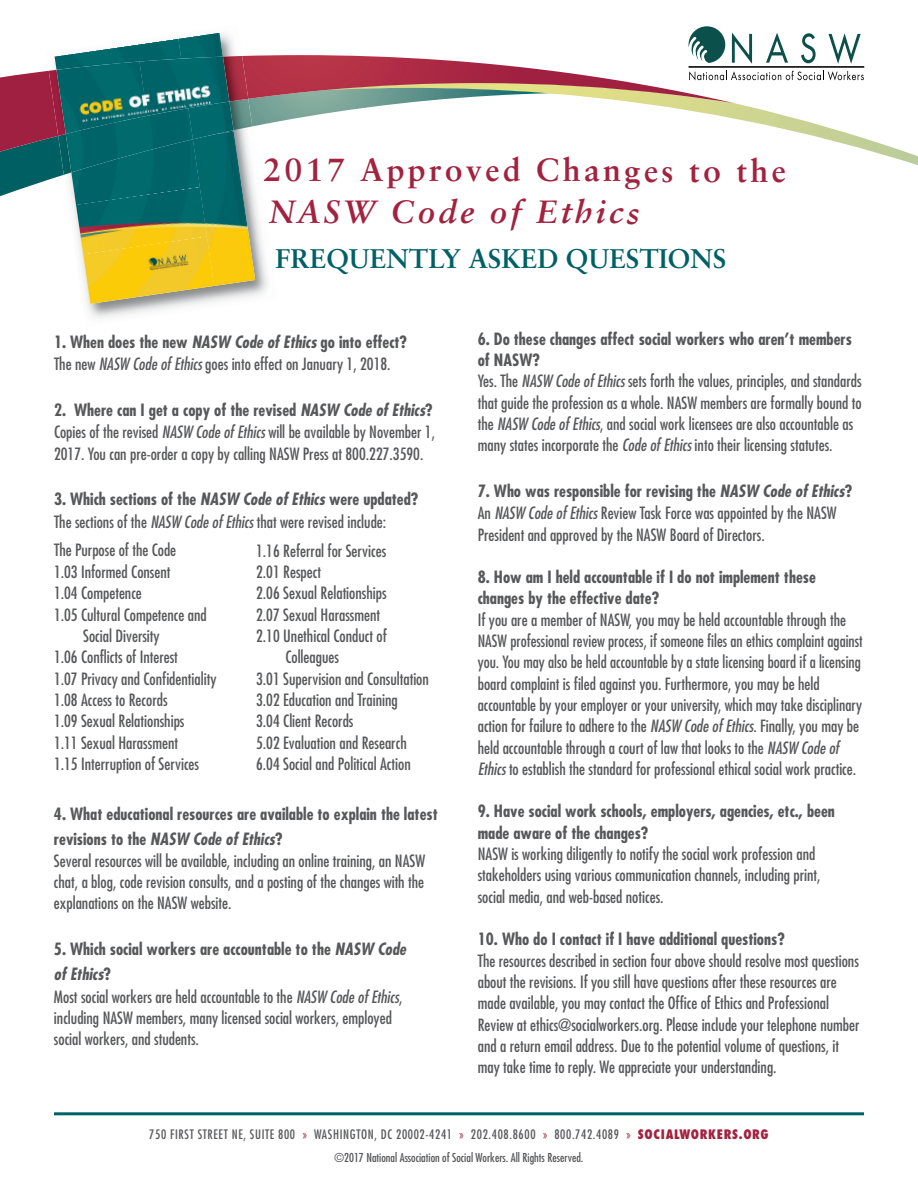
<style>
.page{position:relative;width:918px;height:1188px;background:#fff}
.page>*{position:absolute;margin:0;border:0;box-sizing:border-box;transform-origin:0 0}
.t1{font:700 32.25px "Sabon";letter-spacing:.1em;color:#a2223f}
.t2{font:italic 700 32.25px "Sabon";letter-spacing:.1em;color:#a2223f}
.t3{font:700 27px "Sabon";color:#006066}
.t4{font:condensed 16.5px/21.3px "Futura";color:#57585a}
.t5{font:700 condensed 16.5px/21.3px "Futura";color:#57585a}
.t6{font:condensed 12.75px "Futura";letter-spacing:.05em;color:#57585a}
.t7{font:condensed 12px "Futura";color:#57585a}
.s1{font-weight:700}
.s2{font-weight:700;font-style:italic}
.s3{font-style:italic}
.s4{color:#a2223f}
.s5{font-weight:800;color:#a2223f}
</style>
<div class="page">
<hr style="left:54px;top:1112px;width:810px;height:3px;background:#006066">
<svg style="left:771px;top:126px;width:147px;height:39px"></svg>
<svg style="left:277px;top:26px;width:587px;height:100px"></svg>
<img style="left:46px;top:54px;width:231px;height:264px">
<img style="left:58px;top:99px;width:194px;height:76px">
<img style="left:49px;top:56px;width:199px;height:80px">
<img style="left:83px;top:255px;width:131px;height:49px">
<img style="left:193px;top:131px;width:62px;height:155px">
<img style="left:76px;top:187px;width:131px;height:68px">
<div style="left:71px;top:139px;width:129px;height:66px;background:#006468"></div>
<img style="left:179px;top:33px;width:55px;height:69px">
<img style="left:55px;top:39px;width:126px;height:31px">
<div style="left:66px;top:116px;width:127px;height:56px;background:#006368"></div>
<img style="left:188px;top:102px;width:46px;height:37px">
<img style="left:56px;top:62px;width:91px;height:72px">
<img style="left:139px;top:57px;width:90px;height:59px">
<h1 class="t1" style="left:263px;top:157px;width:524px">2017 Approved Changes to the</h1>
<h1 class="t2" style="left:269px;top:199px;width:371px">NASW Code of Ethics</h1>
<h2 class="t3" style="left:275px;top:247px;width:453px">FREQUENTLY ASKED QUESTIONS</h2>
<p class="t4" style="left:54px;top:332px;width:355px;line-height:22.2px"><span class="s1">1. When does the new</span> <span class="s2">NASW Code of Ethics</span> <span class="s1">go into effect?<br></span>The new <span class="s3">NASW Code of Ethics</span> goes into effect on January 1, 2018.</p>
<p class="t4" style="left:54px;top:400px;width:383px;line-height:21.8px"><span class="s1">2. Where can I get a copy of the revised</span> <span class="s2">NASW Code of Ethics</span><span class="s1">?<br></span>Copies of the revised <span class="s3">NASW Code of Ethics</span> will be available by November 1,<br>2017. You can pre-order a copy by calling NASW Press at 800.227.3590.</p>
<p class="t4" style="left:54px;top:489px;width:366px;line-height:22.2px"><span class="s1">3. Which sections of the</span> <span class="s2">NASW Code of Ethics</span> <span class="s1">were updated?<br></span>The sections of the <span class="s3">NASW Code of Ethics</span> that were revised include:</p>
<p class="t4" style="left:54px;top:541px;width:124px">The Purpose of the Code</p>
<p class="t4" style="left:54px;top:562px;width:118px">1.03 Informed Consent</p>
<p class="t4" style="left:54px;top:583px;width:89px">1.04 Competence</p>
<p class="t4" style="left:54px;top:605px;width:154px">1.05 Cultural Competence and</p>
<p class="t4" style="left:83px;top:626px;width:78px">Social Diversity</p>
<p class="t4" style="left:54px;top:647px;width:125px">1.06 Conflicts of Interest</p>
<p class="t4" style="left:54px;top:669px;width:164px">1.07 Privacy and Confidentiality</p>
<p class="t4" style="left:54px;top:690px;width:115px">1.08 Access to Records</p>
<p class="t4" style="left:54px;top:711px;width:132px">1.09 Sexual Relationships</p>
<p class="t4" style="left:54px;top:733px;width:126px">1.11 Sexual Harassment</p>
<p class="t4" style="left:54px;top:754px;width:147px">1.15 Interruption of Services</p>
<p class="t4" style="left:256px;top:541px;width:132px">1.16 Referral for Services</p>
<p class="t4" style="left:256px;top:562px;width:66px">2.01 Respect</p>
<p class="t4" style="left:256px;top:583px;width:132px">2.06 Sexual Relationships</p>
<p class="t4" style="left:256px;top:605px;width:126px">2.07 Sexual Harassment</p>
<p class="t4" style="left:256px;top:626px;width:132px">2.10 Unethical Conduct of</p>
<p class="t4" style="left:285px;top:647px;width:55px">Colleagues</p>
<p class="t4" style="left:256px;top:669px;width:174px">3.01 Supervision and Consultation</p>
<p class="t4" style="left:256px;top:690px;width:143px">3.02 Education and Training</p>
<p class="t4" style="left:256px;top:712px;width:99px">3.04 Client Records</p>
<p class="t4" style="left:256px;top:733px;width:152px">5.02 Evaluation and Research</p>
<p class="t4" style="left:256px;top:754px;width:156px">6.04 Social and Political Action</p>
<p class="t5" style="left:54px;top:803px;width:385px;line-height:24.3px">4. What educational resources are available to explain the latest revisions to the <span class="s3">NASW Code of Ethics</span>?</p>
<p class="t4" style="left:54px;top:851px;width:373px;text-align:justify">Several resources will be available, including an online training, an NASW chat, a blog, code revision consults, and a posting of the changes with the explanations on the NASW website.</p>
<p class="t5" style="left:54px;top:938px;width:354px;line-height:25.2px">5. Which social workers are accountable to the <span class="s3">NASW Code of Ethics</span>?</p>
<p class="t4" style="left:54px;top:987px;width:350px">Most social workers are held accountable to the <span class="s3">NASW Code of Ethics</span>, including NASW members, many licensed social workers, employed social workers, and students.</p>
<p class="t4" style="left:478px;top:329px;width:385px"><span class="s1">6. Do these changes affect social workers who aren’t members of NASW?<br></span>Yes. The <span class="s3">NASW Code of Ethics</span> sets forth the values, principles, and standards that guide the profession as a whole. NASW members are formally bound to the <span class="s3">NASW Code of Ethics</span>, and social work licensees are also accountable as many states incorporate the <span class="s3">Code of Ethics</span> into their licensing statutes.</p>
<p class="t4" style="left:478px;top:481px;width:376px;line-height:21.8px"><span class="s1">7. Who was responsible for revising the</span> <span class="s2">NASW Code of Ethics</span><span class="s1">?<br></span>An <span class="s3">NASW Code of Ethics</span> Review Task Force was appointed by the NASW<br>President and approved by the NASW Board of Directors.</p>
<p class="t5" style="left:478px;top:568px;width:340px">8. How am I held accountable if I do not implement these changes by the effective date?</p>
<p class="t4" style="left:478px;top:610px;width:387px">If you are a member of NASW, you may be held accountable through the NASW professional review process, if someone files an ethics complaint against you. You may also be held accountable by a state licensing board if a licensing board complaint is filed against you. Furthermore, you may be held accountable by your employer or your university, which may take disciplinary action for failure to adhere to the <span class="s3">NASW Code of Ethics</span>. Finally, you may be held accountable through a court of law that looks to the <span class="s3">NASW Code of Ethics</span> to establish the standard for professional ethical social work practice.</p>
<p class="t5" style="left:478px;top:802px;width:359px">9. Have social work schools, employers, agencies, etc., been made aware of the changes?</p>
<p class="t4" style="left:478px;top:844px;width:344px">NASW is working diligently to notify the social work profession and stakeholders using various communication channels, including print, social media, and web-based notices.</p>
<p class="t5" style="left:478px;top:930px;width:309px">10. Who do I contact if I have additional questions?</p>
<p class="t4" style="left:478px;top:951px;width:383px">The resources described in section four above should resolve most questions about the revisions. If you still have questions after these resources are made available, you may contact the Office of Ethics and Professional Review at ethics@socialworkers.org. Please include your telephone number and a return email address. Due to the potential volume of questions, it may take time to reply. We appreciate your understanding.</p>
<p class="t6" style="left:149px;top:1129px;width:621px">750 FIRST STREET NE, SUITE 800 <span class="s4">»</span> WASHINGTON, DC 20002-4241 <span class="s4">»</span> 202.408.8600 <span class="s4">»</span> 800.742.4089 <span class="s4">»</span> <span class="s5">SOCIALWORKERS.ORG</span></p>
<p class="t7" style="left:335px;top:1152px;width:250px">©2017 National Association of Social Workers. All Rights Reserved.</p>
</div>
